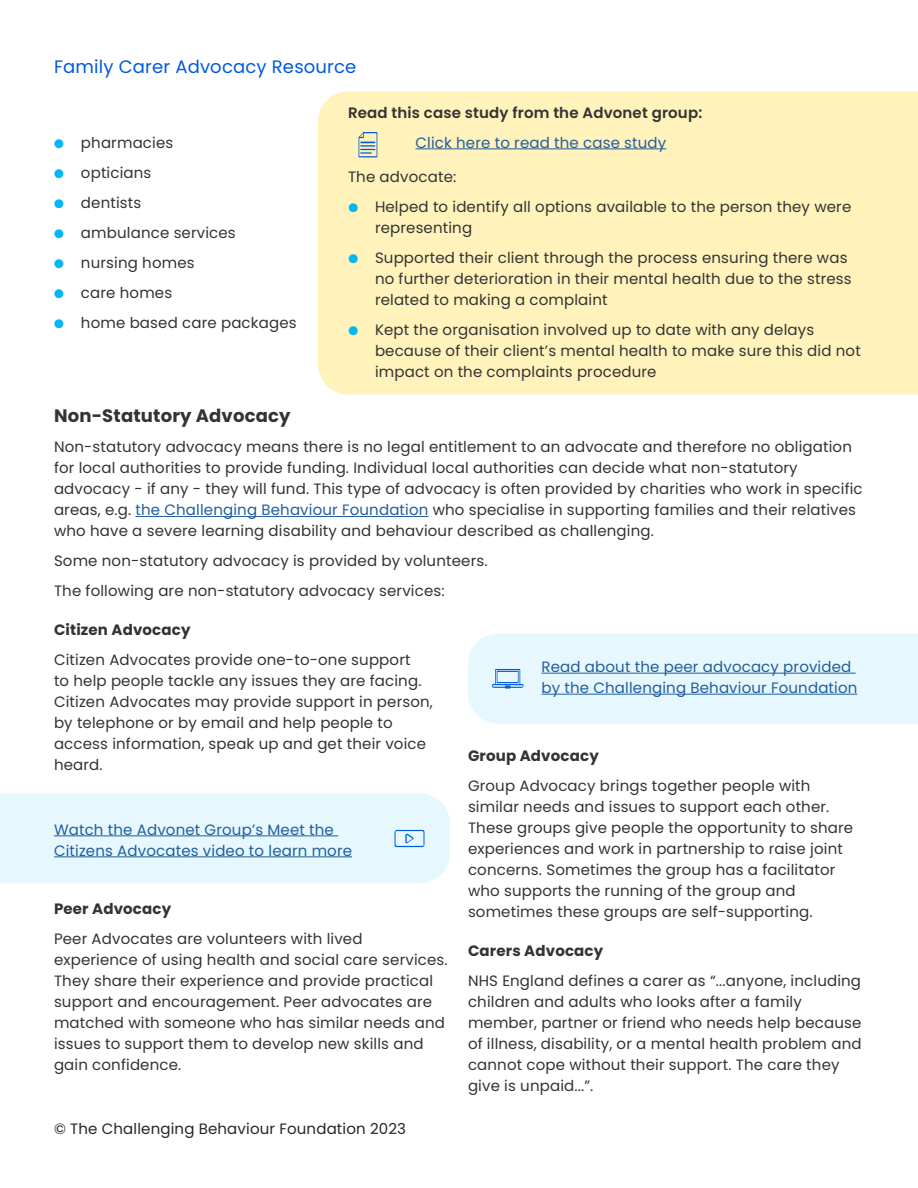
<style>
.page{position:relative;width:918px;height:1188px;background:#fff}
.page>*{position:absolute;margin:0;border:0;box-sizing:border-box;transform-origin:0 0}
.t1{font:18px "Poppins";letter-spacing:.01em;color:#005add}
.t2{font:700 18px "Poppins";letter-spacing:.01em;color:#333}
.t3{font:15px/21px "Poppins";letter-spacing:.01em;color:#333}
.t4{font:15px/21px "Poppins";letter-spacing:.01em;color:#215e9e}
.t5{font:700 15px "Poppins";letter-spacing:.01em;color:#333}
.t6{font:15px "Poppins";letter-spacing:.01em;color:#262626}
.t7{font:600 15px "Poppins";letter-spacing:.01em;color:#333}
.s1{font-family:"Proxima Nova";color:#00b8f6}
.s2{color:#215e9e}
</style>
<div class="page">
<hr style="left:136px;top:516px;width:293px;height:1px;background:#215e9e">
<div style="left:0;top:794px;width:450px;height:90px;background:#e6f8fe"></div>
<div style="left:468px;top:634px;width:450px;height:90px;background:#e6f8fe"></div>
<hr style="left:542px;top:673px;width:314px;height:1px;background:#215e9e">
<hr style="left:542px;top:694px;width:315px;height:1px;background:#215e9e">
<div style="left:318px;top:92px;width:600px;height:302px;background:#fff2bb"></div>
<svg style="left:358px;top:132px;width:20px;height:26px"></svg>
<hr style="left:416px;top:148px;width:250px;height:1px;background:#215e9e">
<p class="t1" style="left:54px;top:56px;width:304px">Family Carer Advocacy Resource</p>
<p class="t3" style="left:54px;top:132px;width:121px"><span class="s1">●</span> pharmacies</p>
<p class="t3" style="left:54px;top:162px;width:99px"><span class="s1">●</span> opticians</p>
<p class="t3" style="left:54px;top:192px;width:89px"><span class="s1">●</span> dentists</p>
<p class="t3" style="left:54px;top:222px;width:183px"><span class="s1">●</span> ambulance services</p>
<p class="t3" style="left:54px;top:252px;width:142px"><span class="s1">●</span> nursing homes</p>
<p class="t3" style="left:54px;top:282px;width:120px"><span class="s1">●</span> care homes</p>
<p class="t3" style="left:54px;top:312px;width:244px"><span class="s1">●</span> home based care packages</p>
<p class="t7" style="left:348px;top:104px;width:356px">Read this case study from the Advonet group:</p>
<p class="t4" style="left:416px;top:132px;width:252px">Click here to read the case study</p>
<p class="t3" style="left:348px;top:167px;width:110px">The advocate:</p>
<p class="t3" style="left:375px;top:197px;width:478px;text-indent:-27px"><span class="s1">●</span> Helped to identify all options available to the person they were representing</p>
<p class="t3" style="left:375px;top:248px;width:478px;text-indent:-27px"><span class="s1">●</span> Supported their client through the process ensuring there was no further deterioration in their mental health due to the stress related to making a complaint</p>
<p class="t3" style="left:375px;top:320px;width:487px;text-indent:-27px"><span class="s1">●</span> Kept the organisation involved up to date with any delays because of their client’s mental health to make sure this did not impact on the complaints procedure</p>
<p class="t2" style="left:54px;top:406px;width:238px">Non-Statutory Advocacy</p>
<p class="t3" style="left:54px;top:437px;width:810px">Non-statutory advocacy means there is no legal entitlement to an advocate and therefore no obligation for local authorities to provide funding. Individual local authorities can decide what non-statutory advocacy - if any - they will fund. This type of advocacy is often provided by charities who work in specific areas, e.g. <span class="s2">the Challenging Behaviour Foundation</span> who specialise in supporting families and their relatives who have a severe learning disability and behaviour described as challenging.</p>
<p class="t3" style="left:54px;top:546px;width:435px;line-height:30px">Some non-statutory advocacy is provided by volunteers.<br>The following are non-statutory advocacy services:</p>
<p class="t5" style="left:54px;top:621px;width:138px">Citizen Advocacy</p>
<p class="t3" style="left:54px;top:650px;width:380px">Citizen Advocates provide one-to-one support<br>to help people tackle any issues they are facing.<br>Citizen Advocates may provide support in person, by telephone or by email and help people to access information, speak up and get their voice heard.</p>
<p class="t4" style="left:542px;top:656px;width:317px">Read about the peer advocacy provided by the Challenging Behaviour Foundation</p>
<p class="t5" style="left:468px;top:747px;width:132px">Group Advocacy</p>
<p class="t3" style="left:468px;top:776px;width:387px">Group Advocacy brings together people with similar needs and issues to support each other.<br>These groups give people the opportunity to share experiences and work in partnership to raise joint concerns. Sometimes the group has a facilitator who supports the running of the group and sometimes these groups are self-supporting.</p>
<p class="t5" style="left:468px;top:942px;width:137px">Carers Advocacy</p>
<p class="t3" style="left:468px;top:971px;width:395px">NHS England defines a carer as “...anyone, including children and adults who looks after a family member, partner or friend who needs help because of illness, disability, or a mental health problem and cannot cope without their support. The care they give is unpaid...”.</p>
<p class="t4" style="left:54px;top:819px;width:300px">Watch the Advonet Group’s Meet the<br>Citizens Advocates video to learn more</p>
<p class="t5" style="left:54px;top:900px;width:119px">Peer Advocacy</p>
<p class="t3" style="left:54px;top:929px;width:395px">Peer Advocates are volunteers with lived experience of using health and social care services.<br>They share their experience and provide practical support and encouragement. Peer advocates are matched with someone who has similar needs and issues to support them to develop new skills and gain confidence.</p>
<p class="t6" style="left:54px;top:1120px;width:354px">© The Challenging Behaviour Foundation 2023</p>
</div>
